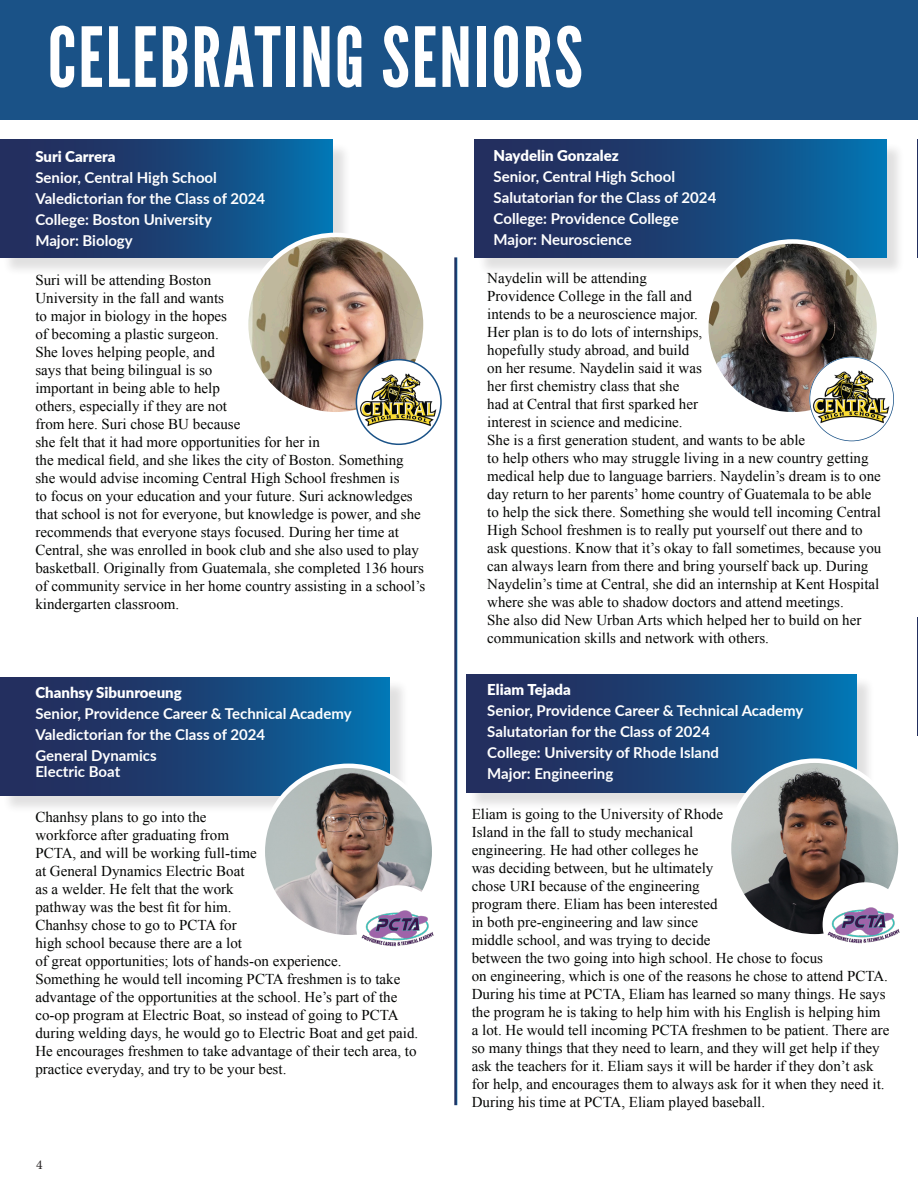
<style>
.page{position:relative;width:918px;height:1188px;background:#fff}
.page>*{position:absolute;margin:0;border:0;box-sizing:border-box;transform-origin:0 0}
.t1{font:82.5px "League Gothic";letter-spacing:.025em;color:#fff}
.TEXT_Paragraph_Style_1{font:15px/18px "Times New Roman";color:#040503}
.TEXT_Paragraph_Style_1-2{font:700 15px/21px "Lato";color:#fff}
.TEXT_Paragraph_Style_1-3{font:900 15px "Lato";color:#fff}
.t2{font:13.5px "Minion Pro";color:#231f20}
</style>
<div class="page">
<div style="left:1px;top:0;width:917px;height:120px;background:#1a5287"></div>
<div style="left:2px;top:142px;width:350px;height:134px;background:#231f20;opacity:.14"></div>
<div style="left:0;top:139px;width:333px;height:118px;background:linear-gradient(to right,#28224f,#096da9)"></div>
<hr style="left:917px;top:139px;width:1px;height:118px;background:#232f5f">
<div style="left:477px;top:142px;width:428px;height:134px;background:#231f20;opacity:.14"></div>
<div style="left:475px;top:140px;width:411px;height:117px;background:linear-gradient(to right,#282250,#096da9)"></div>
<div style="left:2px;top:680px;width:407px;height:134px;background:#231f20;opacity:.14"></div>
<div style="left:0;top:677px;width:390px;height:119px;background:linear-gradient(to right,#28224f,#0a6ea9)"></div>
<hr style="left:917px;top:617px;width:1px;height:119px;background:#232f5f">
<div style="left:468px;top:677px;width:407px;height:134px;background:#231f20;opacity:.14"></div>
<div style="left:466px;top:674px;width:390px;height:119px;background:linear-gradient(to right,#292250,#076ca8)"></div>
<img style="left:246px;top:235px;width:180px;height:179px;border-radius:90px">
<div style="left:244px;top:233px;width:184px;height:184px;border:4px solid #fff;border-radius:50%"></div>
<img style="left:706px;top:242px;width:173px;height:172px;border-radius:86px">
<div style="left:704px;top:239px;width:177px;height:178px;border:4px solid #fff;border-radius:50%"></div>
<img style="left:263px;top:766px;width:171px;height:171px;border-radius:86px">
<div style="left:261px;top:764px;width:175px;height:176px;border:4px solid #fff;border-radius:50%"></div>
<img style="left:729px;top:761px;width:169px;height:173px">
<div style="left:727px;top:758px;width:176px;height:181px;border:4px solid #fff;border-radius:50%"></div>
<div style="left:356px;top:885px;width:85px;height:85px;background:#fff;border-radius:50%"></div>
<img style="left:356px;top:901px;width:78px;height:46px">
<div style="left:823px;top:882px;width:84px;height:85px;background:#fff;border-radius:50%"></div>
<img style="left:823px;top:898px;width:77px;height:46px">
<img style="left:809px;top:358px;width:85px;height:76px">
<div style="left:809px;top:357px;width:85px;height:84px;border:2px solid #1a5287;border-radius:50%"></div>
<img style="left:356px;top:361px;width:85px;height:76px">
<div style="left:356px;top:359px;width:86px;height:86px;border:2px solid #1a5287;border-radius:50%"></div>
<p class="t1" style="left:48px;top:8px;width:537px">CELEBRATING SENIORS</p>
<p class="TEXT_Paragraph_Style_1-3" style="left:35px;top:145px;width:82px">Suri Carrera</p>
<p class="TEXT_Paragraph_Style_1-2" style="left:35px;top:166px;width:183px">Senior, Central High School</p>
<p class="TEXT_Paragraph_Style_1-2" style="left:35px;top:187px;width:231px">Valedictorian for the Class of 2024</p>
<p class="TEXT_Paragraph_Style_1-2" style="left:35px;top:208px;width:178px">College: Boston University</p>
<p class="TEXT_Paragraph_Style_1-2" style="left:35px;top:229px;width:99px">Major: Biology</p>
<p class="TEXT_Paragraph_Style_1-3" style="left:494px;top:144px;width:127px">Naydelin Gonzalez</p>
<p class="TEXT_Paragraph_Style_1-2" style="left:494px;top:166px;width:183px">Senior, Central High School</p>
<p class="TEXT_Paragraph_Style_1-2" style="left:494px;top:187px;width:224px">Salutatorian for the Class of 2024</p>
<p class="TEXT_Paragraph_Style_1-2" style="left:494px;top:208px;width:187px">College: Providence College<br>Major: Neuroscience</p>
<p class="TEXT_Paragraph_Style_1" style="left:35px;top:271px;width:391px">Suri will be attending Boston<br>University in the fall and wants<br>to major in biology in the hopes<br>of becoming a plastic surgeon.<br>She loves helping people, and<br>says that being bilingual is so<br>important in being able to help<br>others, especially if they are not<br>from here. Suri chose BU because<br>she felt that it had more opportunities for her in<br>the medical field, and she likes the city of Boston. Something she would advise incoming Central High School freshmen is<br>to focus on your education and your future. Suri acknowledges that school is not for everyone, but knowledge is power, and she recommends that everyone stays focused. During her time at Central, she was enrolled in book club and she also used to play basketball. Originally from Guatemala, she completed 136 hours of community service in her home country assisting in a school’s kindergarten classroom.</p>
<p class="TEXT_Paragraph_Style_1" style="left:487px;top:269px;width:396px">Naydelin will be attending<br>Providence College in the fall and<br>intends to be a neuroscience major.<br>Her plan is to do lots of internships,<br>hopefully study abroad, and build<br>on her resume. Naydelin said it was<br>her first chemistry class that she<br>had at Central that first sparked her<br>interest in science and medicine.<br>She is a first generation student, and wants to be able<br>to help others who may struggle living in a new country getting medical help due to language barriers. Naydelin’s dream is to one day return to her parents’ home country of Guatemala to be able to help the sick there. Something she would tell incoming Central High School freshmen is to really put yourself out there and to ask questions. Know that it’s okay to fall sometimes, because you can always learn from there and bring yourself back up. During Naydelin’s time at Central, she did an internship at Kent Hospital where she was able to shadow doctors and attend meetings.<br>She also did New Urban Arts which helped her to build on her communication skills and network with others.</p>
<p class="TEXT_Paragraph_Style_1-3" style="left:35px;top:681px;width:148px">Chanhsy Sibunroeung</p>
<p class="TEXT_Paragraph_Style_1-2" style="left:35px;top:702px;width:318px">Senior, Providence Career &amp; Technical Academy</p>
<p class="TEXT_Paragraph_Style_1-2" style="left:35px;top:723px;width:231px">Valedictorian for the Class of 2024<br>General Dynamics</p>
<p class="TEXT_Paragraph_Style_1-2" style="left:35px;top:761px;width:86px">Electric Boat</p>
<p class="TEXT_Paragraph_Style_1-3" style="left:487px;top:678px;width:85px">Eliam Tejada</p>
<p class="TEXT_Paragraph_Style_1-2" style="left:487px;top:699px;width:318px">Senior, Providence Career &amp; Technical Academy</p>
<p class="TEXT_Paragraph_Style_1-2" style="left:487px;top:720px;width:224px">Salutatorian for the Class of 2024</p>
<p class="TEXT_Paragraph_Style_1-2" style="left:487px;top:741px;width:233px">College: University of Rhode Island<br>Major: Engineering</p>
<p class="TEXT_Paragraph_Style_1" style="left:35px;top:808px;width:384px">Chanhsy plans to go into the<br>workforce after graduating from<br>PCTA, and will be working full-time<br>at General Dynamics Electric Boat<br>as a welder. He felt that the work<br>pathway was the best fit for him.<br>Chanhsy chose to go to PCTA for<br>high school because there are a lot<br>of great opportunities; lots of hands-on experience.<br>Something he would tell incoming PCTA freshmen is to take advantage of the opportunities at the school. He’s part of the co-op program at Electric Boat, so instead of going to PCTA during welding days, he would go to Electric Boat and get paid.<br>He encourages freshmen to take advantage of their tech area, to practice everyday, and try to be your best.</p>
<p class="TEXT_Paragraph_Style_1" style="left:472px;top:805px;width:419px">Eliam is going to the University of Rhode<br>Island in the fall to study mechanical<br>engineering. He had other colleges he<br>was deciding between, but he ultimately<br>chose URI because of the engineering<br>program there. Eliam has been interested<br>in both pre-engineering and law since<br>middle school, and was trying to decide<br>between the two going into high school. He chose to focus<br>on engineering, which is one of the reasons he chose to attend PCTA.<br>During his time at PCTA, Eliam has learned so many things. He says the program he is taking to help him with his English is helping him a lot. He would tell incoming PCTA freshmen to be patient. There are so many things that they need to learn, and they will get help if they ask the teachers for it. Eliam says it will be harder if they don’t ask for help, and encourages them to always ask for it when they need it.<br>During his time at PCTA, Eliam played baseball.</p>
<p class="t2" style="left:36px;top:1155px;width:8px">4</p>
</div>
